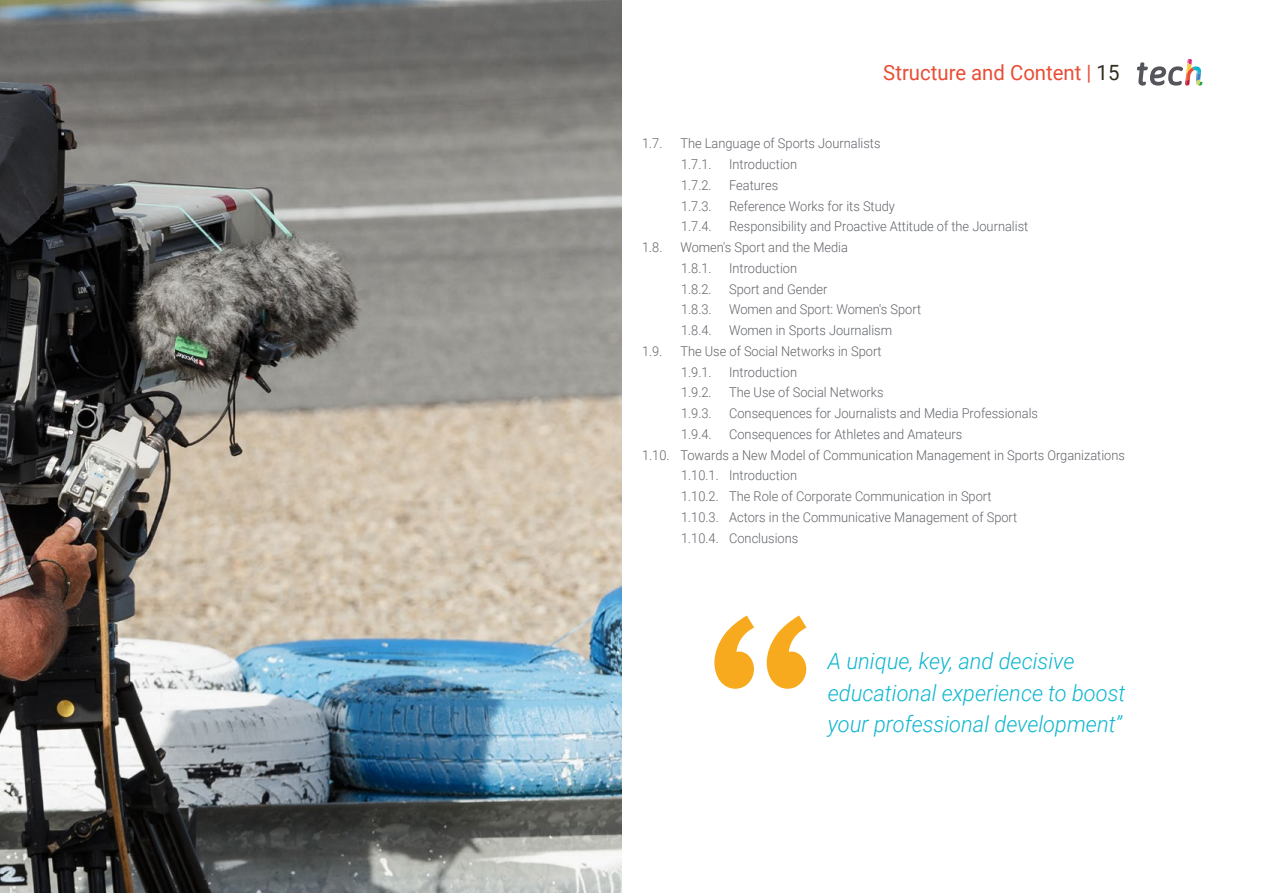
<style>
.page{position:relative;width:1263px;height:893px;background:#fff}
.page>*{position:absolute;margin:0;border:0;box-sizing:border-box;transform-origin:0 0}
.t1{font:italic 300 22.5px/31.5px "Roboto";color:#0fb6cf}
.t2{font:21px "Roboto";color:#e94d35}
.t3{font:300 13.5px/20.7px "Roboto";color:#61646a;scale:.95 1}
.s1{color:#312e20}
</style>
<div class="page">
<svg style="left:1137px;top:59px;width:65px;height:27px"></svg>
<svg style="left:714px;top:615px;width:92px;height:74px"></svg>
<img style="left:0;top:0;width:622px;height:893px">
<h2 class="t2" style="left:883px;top:57px;width:238px">Structure and Content | <span class="s1">15</span></h2>
<p class="t3" style="left:642px;top:133px;width:23px">1.7.</p>
<p class="t3" style="left:680px;top:133px;width:212px">The Language of Sports Journalists<br>1.7.1.</p>
<p class="t3" style="left:729px;top:153px;width:73px">Introduction</p>
<p class="t3" style="left:681px;top:174px;width:34px">1.7.2.</p>
<p class="t3" style="left:729px;top:174px;width:53px">Features</p>
<p class="t3" style="left:681px;top:195px;width:34px">1.7.3.</p>
<p class="t3" style="left:729px;top:195px;width:176px">Reference Works for its Study</p>
<p class="t3" style="left:681px;top:216px;width:34px">1.7.4.</p>
<p class="t3" style="left:729px;top:216px;width:316px">Responsibility and Proactive Attitude of the Journalist</p>
<p class="t3" style="left:642px;top:236px;width:23px">1.8.</p>
<p class="t3" style="left:680px;top:236px;width:178px">Women's Sport and the Media<br>1.8.1.</p>
<p class="t3" style="left:729px;top:257px;width:73px">Introduction</p>
<p class="t3" style="left:681px;top:278px;width:34px">1.8.2.</p>
<p class="t3" style="left:729px;top:278px;width:105px">Sport and Gender</p>
<p class="t3" style="left:681px;top:299px;width:34px">1.8.3.</p>
<p class="t3" style="left:729px;top:299px;width:204px">Women and Sport: Women's Sport</p>
<p class="t3" style="left:681px;top:319px;width:34px">1.8.4.</p>
<p class="t3" style="left:729px;top:319px;width:173px">Women in Sports Journalism</p>
<p class="t3" style="left:642px;top:340px;width:23px">1.9.</p>
<p class="t3" style="left:680px;top:340px;width:213px">The Use of Social Networks in Sport<br>1.9.1.</p>
<p class="t3" style="left:729px;top:361px;width:73px">Introduction</p>
<p class="t3" style="left:681px;top:382px;width:34px">1.9.2.</p>
<p class="t3" style="left:729px;top:382px;width:164px">The Use of Social Networks</p>
<p class="t3" style="left:681px;top:402px;width:34px">1.9.3.</p>
<p class="t3" style="left:729px;top:402px;width:327px">Consequences for Journalists and Media Professionals</p>
<p class="t3" style="left:681px;top:423px;width:34px">1.9.4.</p>
<p class="t3" style="left:729px;top:423px;width:247px">Consequences for Athletes and Amateurs</p>
<p class="t3" style="left:642px;top:444px;width:510px">1.10. Towards a New Model of Communication Management in Sports Organizations</p>
<p class="t3" style="left:681px;top:465px;width:124px">1.10.1. Introduction</p>
<p class="t3" style="left:681px;top:485px;width:328px">1.10.2. The Role of Corporate Communication in Sport</p>
<p class="t3" style="left:681px;top:506px;width:355px">1.10.3. Actors in the Communicative Management of Sport</p>
<p class="t3" style="left:681px;top:527px;width:125px">1.10.4. Conclusions</p>
<h1 class="t1" style="left:828px;top:644px;width:299px">A unique, key, and decisive educational experience to boost your professional development”</h1>
</div>
